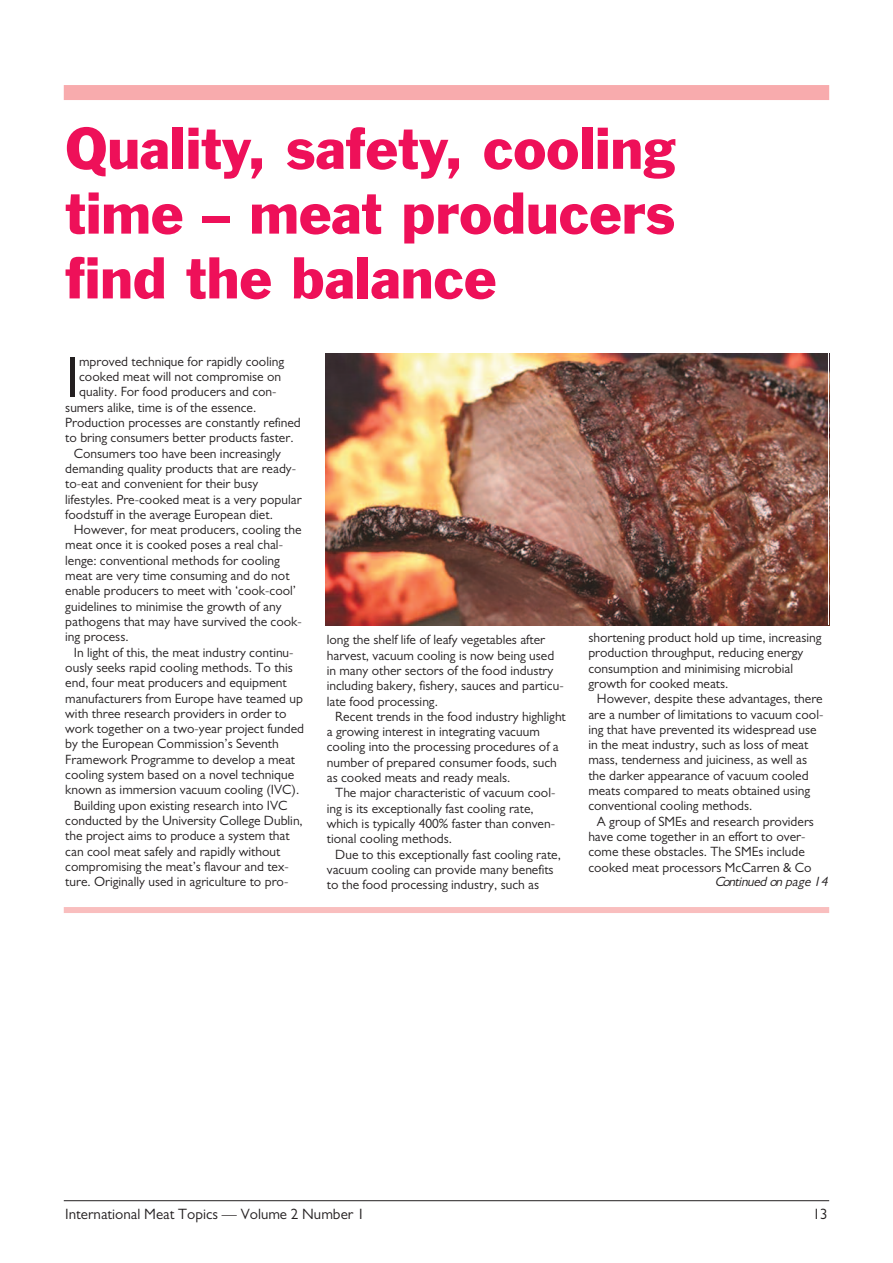
<style>
.page{position:relative;width:893px;height:1263px;background:#fff}
.page>*{position:absolute;margin:0;border:0;box-sizing:border-box;transform-origin:0 0}
.t1{font:58.35px "Gill Sans";color:#231f20}
.t2{font:54px/64.8px "Franklin Gothic BT";color:#ee1059;text-align:justify}
.t3{font:15px "Gill Sans";color:#231f20}
.t4{font:13.5px/15.3px "Gill Sans";color:#231f20}
.t5{font:italic 13.5px "Gill Sans";color:#231f20}
</style>
<div class="page">
<hr style="left:64px;top:1200px;width:765px;height:1px;background:#231f20">
<img style="left:325px;top:353px;width:502px;height:272px">
<div style="left:64px;top:85px;width:765px;height:15px;background:#f8abad"></div>
<div style="left:64px;top:907px;width:765px;height:6px;background:#f9bebe"></div>
<h2 class="t2" style="left:65px;top:121px;width:612px">Quality, safety, cooling time – meat producers find the balance</h2>
<h1 class="t1" style="left:65px;top:357px;width:15px">I</h1>
<p class="t4" style="left:79px;top:355px;width:206px">mproved technique for rapidly cooling</p>
<p class="t4" style="left:79px;top:370px;width:204px">cooked meat will not compromise on</p>
<p class="t4" style="left:79px;top:386px;width:199px">quality. For food producers and con-</p>
<p class="t4" style="left:65px;top:401px;width:193px">sumers alike, time is of the essence.</p>
<p class="t4" style="left:65px;top:416px;width:237px">Production processes are constantly refined</p>
<p class="t4" style="left:65px;top:432px;width:230px">to bring consumers better products faster.</p>
<p class="t4" style="left:74px;top:447px;width:209px">Consumers too have been increasingly</p>
<p class="t4" style="left:65px;top:462px;width:232px">demanding quality products that are ready-</p>
<p class="t4" style="left:65px;top:477px;width:194px">to-eat and convenient for their busy</p>
<p class="t4" style="left:65px;top:493px;width:238px">lifestyles. Pre-cooked meat is a very popular</p>
<p class="t4" style="left:65px;top:508px;width:209px">foodstuff in the average European diet.</p>
<p class="t4" style="left:74px;top:523px;width:229px">However, for meat producers, cooling the</p>
<p class="t4" style="left:65px;top:539px;width:219px">meat once it is cooked poses a real chal-</p>
<p class="t4" style="left:65px;top:554px;width:216px">lenge: conventional methods for cooling</p>
<p class="t4" style="left:65px;top:569px;width:226px">meat are very time consuming and do not</p>
<p class="t4" style="left:65px;top:585px;width:232px">enable producers to meet with ‘cook-cool’</p>
<p class="t4" style="left:65px;top:600px;width:218px">guidelines to minimise the growth of any</p>
<p class="t4" style="left:65px;top:615px;width:238px">pathogens that may have survived the cook-</p>
<p class="t4" style="left:65px;top:630px;width:65px">ing process.</p>
<p class="t4" style="left:74px;top:646px;width:221px">In light of this, the meat industry continu-</p>
<p class="t4" style="left:65px;top:661px;width:229px">ously seeks rapid cooling methods. To this</p>
<p class="t4" style="left:65px;top:676px;width:223px">end, four meat producers and equipment</p>
<p class="t4" style="left:65px;top:692px;width:239px">manufacturers from Europe have teamed up</p>
<p class="t4" style="left:65px;top:707px;width:223px">with three research providers in order to</p>
<p class="t4" style="left:65px;top:722px;width:240px">work together on a two-year project funded</p>
<p class="t4" style="left:65px;top:738px;width:215px">by the European Commission’s Seventh</p>
<p class="t4" style="left:65px;top:753px;width:231px">Framework Programme to develop a meat</p>
<p class="t4" style="left:65px;top:768px;width:230px">cooling system based on a novel technique</p>
<p class="t4" style="left:65px;top:783px;width:236px">known as immersion vacuum cooling (IVC).</p>
<p class="t4" style="left:74px;top:799px;width:215px">Building upon existing research into IVC</p>
<p class="t4" style="left:65px;top:814px;width:239px">conducted by the University College Dublin,</p>
<p class="t4" style="left:65px;top:829px;width:226px">the project aims to produce a system that</p>
<p class="t4" style="left:65px;top:845px;width:217px">can cool meat safely and rapidly without</p>
<p class="t4" style="left:65px;top:860px;width:225px">compromising the meat’s flavour and tex-</p>
<p class="t4" style="left:65px;top:875px;width:225px">ture. Originally used in agriculture to pro-</p>
<p class="t4" style="left:327px;top:633px;width:238px">long the shelf life of leafy vegetables after harvest, vacuum cooling is now being used in many other sectors of the food industry including bakery, fishery, sauces and particu&shy;late food processing.</p>
<p class="t4" style="left:327px;top:710px;width:241px;text-indent:9px">Recent trends in the food industry highlight a growing interest in integrating vacuum cooling into the processing procedures of a number of prepared consumer foods, such as cooked meats and ready meals.</p>
<p class="t4" style="left:327px;top:786px;width:230px;text-indent:9px">The major characteristic of vacuum cool&shy;ing is its exceptionally fast cooling rate, which is typically 400% faster than conven&shy;tional cooling methods.</p>
<p class="t4" style="left:327px;top:848px;width:236px;text-indent:9px">Due to this exceptionally fast cooling rate, vacuum cooling can provide many benefits to the food processing industry, such as</p>
<p class="t4" style="left:588px;top:631px;width:235px">shortening product hold up time, increasing production throughput, reducing energy consumption and minimising microbial growth for cooked meats.</p>
<p class="t4" style="left:588px;top:692px;width:237px;text-indent:9px">However, despite these advantages, there are a number of limitations to vacuum cool&shy;ing that have prevented its widespread use in the meat industry, such as loss of meat mass, tenderness and juiciness, as well as the darker appearance of vacuum cooled meats compared to meats obtained using conventional cooling methods.</p>
<p class="t4" style="left:588px;top:815px;width:227px;text-indent:9px">A group of SMEs and research providers have come together in an effort to over&shy;come these obstacles. The SMEs include cooked meat processors McCarren &amp; Co</p>
<p class="t5" style="left:715px;top:876px;width:117px">Continued on page 14</p>
<p class="t3" style="left:65px;top:1209px;width:301px">International Meat Topics — Volume 2 Number 1</p>
<p class="t3" style="left:813px;top:1209px;width:16px">13</p>
</div>
